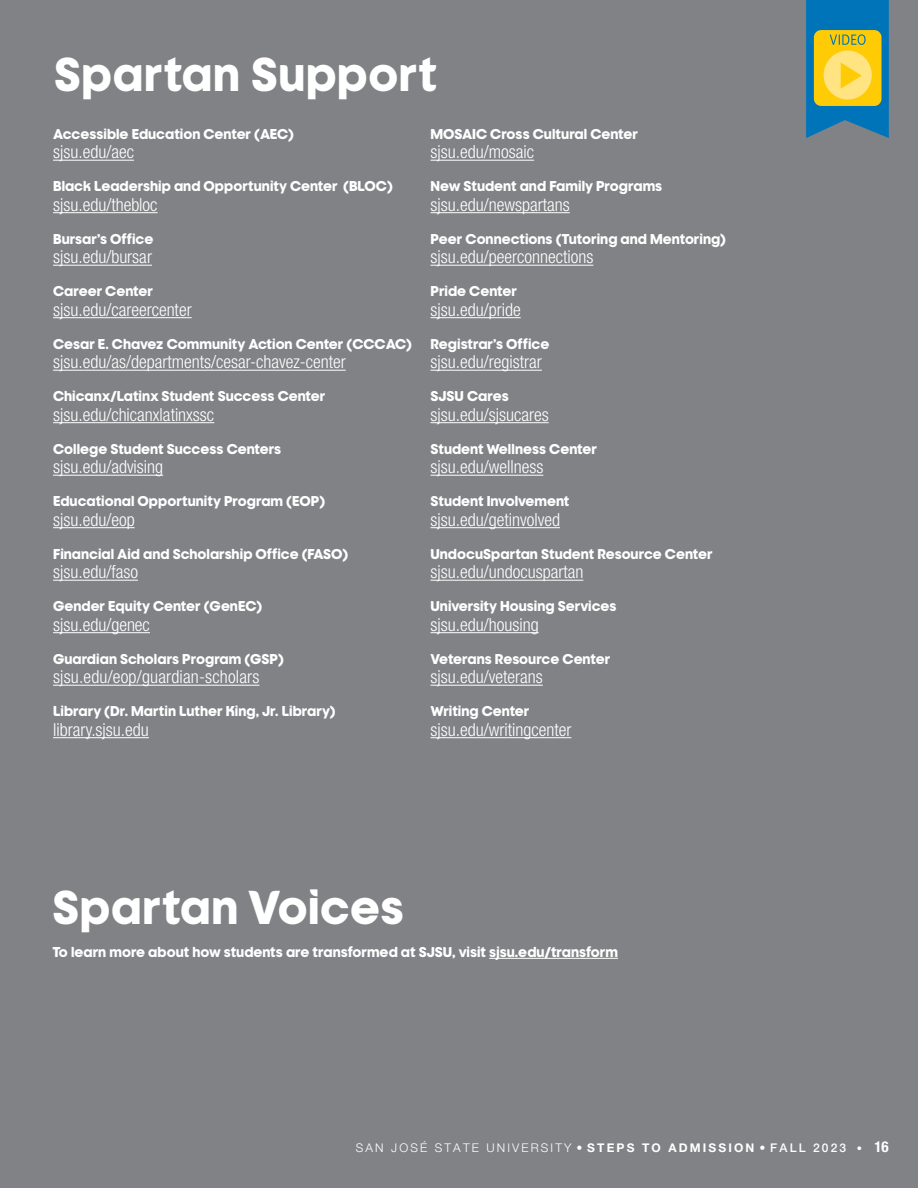
<style>
.page{position:relative;width:918px;height:1188px;background:#808285}
.page>*{position:absolute;margin:0;border:0;box-sizing:border-box;transform-origin:0 0}
.t1{font:700 45px "SJSU Pride D";letter-spacing:.01em;color:#fff}
.t2{font:300 condensed 18px "Helvetica Neue LT Pro";color:#fff}
.t3{font:700 13.5px "SJSU Pride D";color:#fff}
.t4{font:300 12px "Helvetica Neue LT Pro";color:#fff}
.s1{font-weight:700}
.s2{font-weight:500}
.s3{font-size:10.5px}
.s4{font-weight:700;font-stretch:condensed;font-size:15px}
</style>
<div class="page">
<hr style="left:53px;top:160px;width:81px;height:1px;background:#fff">
<hr style="left:53px;top:212px;width:105px;height:1px;background:#fff">
<hr style="left:53px;top:265px;width:99px;height:1px;background:#fff">
<hr style="left:53px;top:317px;width:139px;height:1px;background:#fff">
<hr style="left:53px;top:370px;width:293px;height:1px;background:#fff">
<hr style="left:53px;top:422px;width:161px;height:1px;background:#fff">
<hr style="left:53px;top:475px;width:110px;height:1px;background:#fff">
<hr style="left:53px;top:527px;width:82px;height:1px;background:#fff">
<hr style="left:53px;top:580px;width:85px;height:1px;background:#fff">
<hr style="left:53px;top:632px;width:97px;height:1px;background:#fff">
<hr style="left:53px;top:685px;width:206px;height:1px;background:#fff">
<hr style="left:53px;top:737px;width:96px;height:1px;background:#fff">
<hr style="left:431px;top:160px;width:103px;height:1px;background:#fff">
<hr style="left:431px;top:212px;width:139px;height:1px;background:#fff">
<hr style="left:431px;top:265px;width:162px;height:1px;background:#fff">
<hr style="left:431px;top:317px;width:90px;height:1px;background:#fff">
<hr style="left:431px;top:370px;width:111px;height:1px;background:#fff">
<hr style="left:431px;top:422px;width:118px;height:1px;background:#fff">
<hr style="left:431px;top:475px;width:112px;height:1px;background:#fff">
<hr style="left:431px;top:527px;width:129px;height:1px;background:#fff">
<hr style="left:431px;top:580px;width:152px;height:1px;background:#fff">
<hr style="left:431px;top:632px;width:108px;height:1px;background:#fff">
<hr style="left:431px;top:685px;width:112px;height:1px;background:#fff">
<hr style="left:431px;top:737px;width:140px;height:1px;background:#fff">
<hr style="left:489px;top:958px;width:129px;height:1px;background:#fff">
<svg style="left:806px;top:0;width:83px;height:138px;background:#779e78"></svg>
<h1 class="t1" style="left:54px;top:47px;width:384px">Spartan Support</h1>
<p class="t3" style="left:53px;top:126px;width:242px">Accessible Education Center (AEC)</p>
<h2 class="t2" style="left:53px;top:142px;width:82px">sjsu.edu/aec</h2>
<p class="t3" style="left:53px;top:178px;width:341px">Black Leadership and Opportunity Center (BLOC)</p>
<h2 class="t2" style="left:53px;top:194px;width:106px">sjsu.edu/thebloc</h2>
<p class="t3" style="left:53px;top:231px;width:102px">Bursar’s Office</p>
<h2 class="t2" style="left:53px;top:247px;width:100px">sjsu.edu/bursar</h2>
<p class="t3" style="left:53px;top:283px;width:101px">Career Center</p>
<h2 class="t2" style="left:53px;top:299px;width:140px">sjsu.edu/careercenter</h2>
<p class="t3" style="left:53px;top:336px;width:360px">Cesar E. Chavez Community Action Center (CCCAC)</p>
<h2 class="t2" style="left:53px;top:352px;width:294px">sjsu.edu/as/departments/cesar-chavez-center</h2>
<p class="t3" style="left:53px;top:388px;width:274px">Chicanx/Latinx Student Success Center</p>
<h2 class="t2" style="left:53px;top:404px;width:163px">sjsu.edu/chicanxlatinxssc</h2>
<p class="t3" style="left:53px;top:441px;width:230px">College Student Success Centers</p>
<h2 class="t2" style="left:53px;top:457px;width:112px">sjsu.edu/advising</h2>
<p class="t3" style="left:53px;top:493px;width:274px">Educational Opportunity Program (EOP)</p>
<h2 class="t2" style="left:53px;top:509px;width:83px">sjsu.edu/eop</h2>
<p class="t3" style="left:53px;top:546px;width:297px">Financial Aid and Scholarship Office (FASO)</p>
<h2 class="t2" style="left:53px;top:562px;width:86px">sjsu.edu/faso</h2>
<p class="t3" style="left:53px;top:598px;width:211px">Gender Equity Center (GenEC)</p>
<h2 class="t2" style="left:53px;top:614px;width:98px">sjsu.edu/genec</h2>
<p class="t3" style="left:53px;top:651px;width:232px">Guardian Scholars Program (GSP)</p>
<h2 class="t2" style="left:53px;top:667px;width:208px">sjsu.edu/eop/guardian-scholars</h2>
<p class="t3" style="left:53px;top:703px;width:284px">Library (Dr. Martin Luther King, Jr. Library)</p>
<h2 class="t2" style="left:53px;top:719px;width:97px">library.sjsu.edu</h2>
<p class="t3" style="left:431px;top:126px;width:209px">MOSAIC Cross Cultural Center</p>
<h2 class="t2" style="left:431px;top:142px;width:105px">sjsu.edu/mosaic</h2>
<p class="t3" style="left:431px;top:178px;width:233px">New Student and Family Programs</p>
<h2 class="t2" style="left:431px;top:194px;width:141px">sjsu.edu/newspartans</h2>
<p class="t3" style="left:431px;top:231px;width:297px">Peer Connections (Tutoring and Mentoring)</p>
<h2 class="t2" style="left:431px;top:247px;width:164px">sjsu.edu/peerconnections</h2>
<p class="t3" style="left:431px;top:283px;width:88px">Pride Center</p>
<h2 class="t2" style="left:431px;top:299px;width:92px">sjsu.edu/pride</h2>
<p class="t3" style="left:431px;top:336px;width:120px">Registrar’s Office</p>
<h2 class="t2" style="left:431px;top:352px;width:113px">sjsu.edu/registrar</h2>
<p class="t3" style="left:431px;top:388px;width:80px">SJSU Cares</p>
<h2 class="t2" style="left:431px;top:404px;width:120px">sjsu.edu/sjsucares</h2>
<p class="t3" style="left:431px;top:441px;width:168px">Student Wellness Center</p>
<h2 class="t2" style="left:431px;top:457px;width:114px">sjsu.edu/wellness</h2>
<p class="t3" style="left:431px;top:493px;width:140px">Student Involvement</p>
<h2 class="t2" style="left:431px;top:509px;width:131px">sjsu.edu/getinvolved</h2>
<p class="t3" style="left:431px;top:546px;width:284px">UndocuSpartan Student Resource Center</p>
<h2 class="t2" style="left:431px;top:562px;width:154px">sjsu.edu/undocuspartan</h2>
<p class="t3" style="left:431px;top:598px;width:188px">University Housing Services</p>
<h2 class="t2" style="left:431px;top:614px;width:110px">sjsu.edu/housing</h2>
<p class="t3" style="left:431px;top:651px;width:181px">Veterans Resource Center</p>
<h2 class="t2" style="left:431px;top:667px;width:114px">sjsu.edu/veterans</h2>
<p class="t3" style="left:431px;top:703px;width:100px">Writing Center</p>
<h2 class="t2" style="left:431px;top:719px;width:142px">sjsu.edu/writingcenter</h2>
<h1 class="t1" style="left:53px;top:880px;width:353px">Spartan Voices</h1>
<p class="t3" style="left:53px;top:944px;width:567px">To learn more about how students are transformed at SJSU, visit sjsu.edu/transform</p>
<p class="t4" style="left:356px;top:1140px;width:535px">S A N J O S É S T A T E U N I V E R S I T Y • <span class="s1">S T E P S T O A D M I S S I O N</span> • <span class="s2">F A L L 2 0 2 3</span> <span class="s3">•</span> <span class="s4">16</span></p>
</div>
